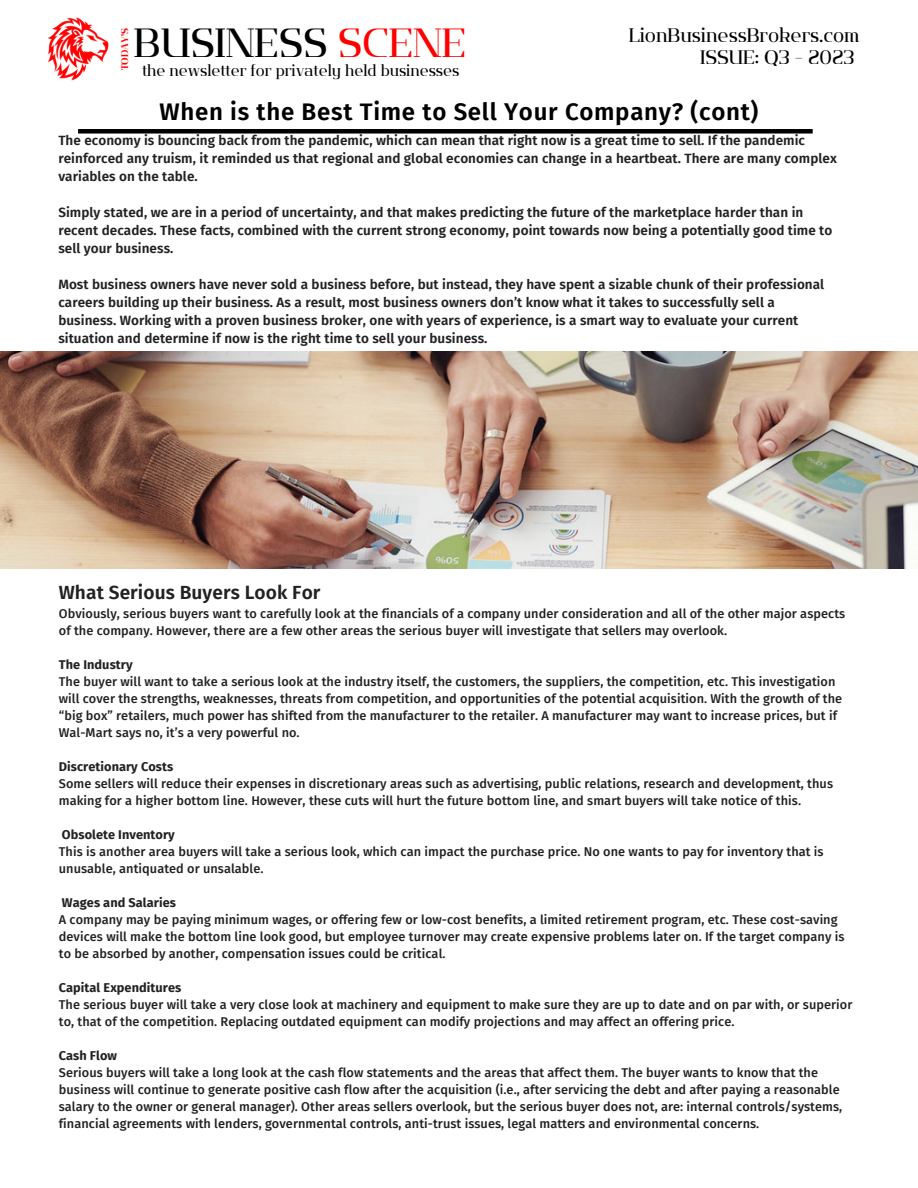
<style>
.page{position:relative;width:918px;height:1188px;background:#fff}
.page>*{position:absolute;margin:0;border:0;box-sizing:border-box;transform-origin:0 0}
.t1{font:40.65px "Flatory Serif 400";color:#000}
.t2{font:600 24px "Fira Sans";letter-spacing:.03em;color:#000}
.t3{font:19.5px "Flatory Serif 400";color:#000}
.t4{font:600 19.05px "Fira Sans";letter-spacing:.005em;color:#222}
.t5{font:15.75px "Flatory Serif 400";color:#000}
.t6{font:600 13.5px/18px "Fira Sans";letter-spacing:.005em;color:#222}
.t7{font:500 12.75px/17px "Fira Sans";letter-spacing:.005em;color:#222}
.t8{font:700 12.75px "Fira Sans";letter-spacing:.005em;color:#222}
.t9{font:9.6px "Flatory Serif 700";color:#f00}
.s1{color:#f00}
</style>
<div class="page">
<img style="left:47px;top:17px;width:62px;height:64px">
<div style="left:78px;top:129px;width:735px;height:5px;background:#000"></div>
<img style="left:0;top:351px;width:918px;height:217px">
<p class="t1" style="left:134px;top:19px;width:334px">BUSINESS <span class="s1">SCENE</span></p>
<p class="t9" style="left:119px;top:70px;width:44px;rotate:-90deg">TODAY'S</p>
<p class="t5" style="left:142px;top:61px;width:319px">the newsletter for privately held businesses</p>
<p class="t3" style="left:629px;top:24px;width:232px">LionBusinessBrokers.com</p>
<p class="t3" style="left:700px;top:46px;width:156px">ISSUE: Q3 - 2023</p>
<p class="t2" style="left:160px;top:97px;width:600px">When is the Best Time to Sell Your Company? (cont)</p>
<p class="t6" style="left:58px;top:131px;width:780px">The economy is bouncing back from the pandemic, which can mean that right now is a great time to sell. If the pandemic reinforced any truism, it reminded us that regional and global economies can change in a heartbeat. There are many complex variables on the table.</p>
<p class="t6" style="left:58px;top:203px;width:776px">Simply stated, we are in a period of uncertainty, and that makes predicting the future of the marketplace harder than in recent decades. These facts, combined with the current strong economy, point towards now being a potentially good time to sell your business.</p>
<p class="t6" style="left:58px;top:275px;width:767px">Most business owners have never sold a business before, but instead, they have spent a sizable chunk of their professional careers building up their business. As a result, most business owners don’t know what it takes to successfully sell a</p>
<p class="t6" style="left:58px;top:311px;width:742px">business. Working with a proven business broker, one with years of experience, is a smart way to evaluate your current situation and determine if now is the right time to sell your business.</p>
<p class="t4" style="left:59px;top:581px;width:263px">What Serious Buyers Look For</p>
<p class="t7" style="left:59px;top:605px;width:788px">Obviously, serious buyers want to carefully look at the financials of a company under consideration and all of the other major aspects of the company. However, there are a few other areas the serious buyer will investigate that sellers may overlook.</p>
<p class="t8" style="left:59px;top:657px;width:75px">The Industry</p>
<p class="t7" style="left:59px;top:673px;width:785px">The buyer will want to take a serious look at the industry itself, the customers, the suppliers, the competition, etc. This investigation will cover the strengths, weaknesses, threats from competition, and opportunities of the potential acquisition. With the growth of the “big box” retailers, much power has shifted from the manufacturer to the retailer. A manufacturer may want to increase prices, but if Wal-Mart says no, it’s a very powerful no.</p>
<p class="t8" style="left:59px;top:759px;width:116px">Discretionary Costs</p>
<p class="t7" style="left:59px;top:775px;width:776px">Some sellers will reduce their expenses in discretionary areas such as advertising, public relations, research and development, thus making for a higher bottom line. However, these cuts will hurt the future bottom line, and smart buyers will take notice of this.</p>
<p class="t8" style="left:62px;top:827px;width:115px">Obsolete Inventory</p>
<p class="t7" style="left:59px;top:843px;width:766px">This is another area buyers will take a serious look, which can impact the purchase price. No one wants to pay for inventory that is unusable, antiquated or unsalable.</p>
<p class="t8" style="left:62px;top:895px;width:116px">Wages and Salaries</p>
<p class="t7" style="left:59px;top:911px;width:787px">A company may be paying minimum wages, or offering few or low-cost benefits, a limited retirement program, etc. These cost-saving devices will make the bottom line look good, but employee turnover may create expensive problems later on. If the target company is to be absorbed by another, compensation issues could be critical.</p>
<p class="t8" style="left:59px;top:980px;width:124px">Capital Expenditures</p>
<p class="t7" style="left:59px;top:996px;width:795px">The serious buyer will take a very close look at machinery and equipment to make sure they are up to date and on par with, or superior to, that of the competition. Replacing outdated equipment can modify projections and may affect an offering price.</p>
<p class="t8" style="left:59px;top:1048px;width:60px">Cash Flow</p>
<p class="t7" style="left:59px;top:1064px;width:785px">Serious buyers will take a long look at the cash flow statements and the areas that affect them. The buyer wants to know that the business will continue to generate positive cash flow after the acquisition (i.e., after servicing the debt and after paying a reasonable salary to the owner or general manager). Other areas sellers overlook, but the serious buyer does not, are: internal controls/systems, financial agreements with lenders, governmental controls, anti-trust issues, legal matters and environmental concerns.</p>
</div>
